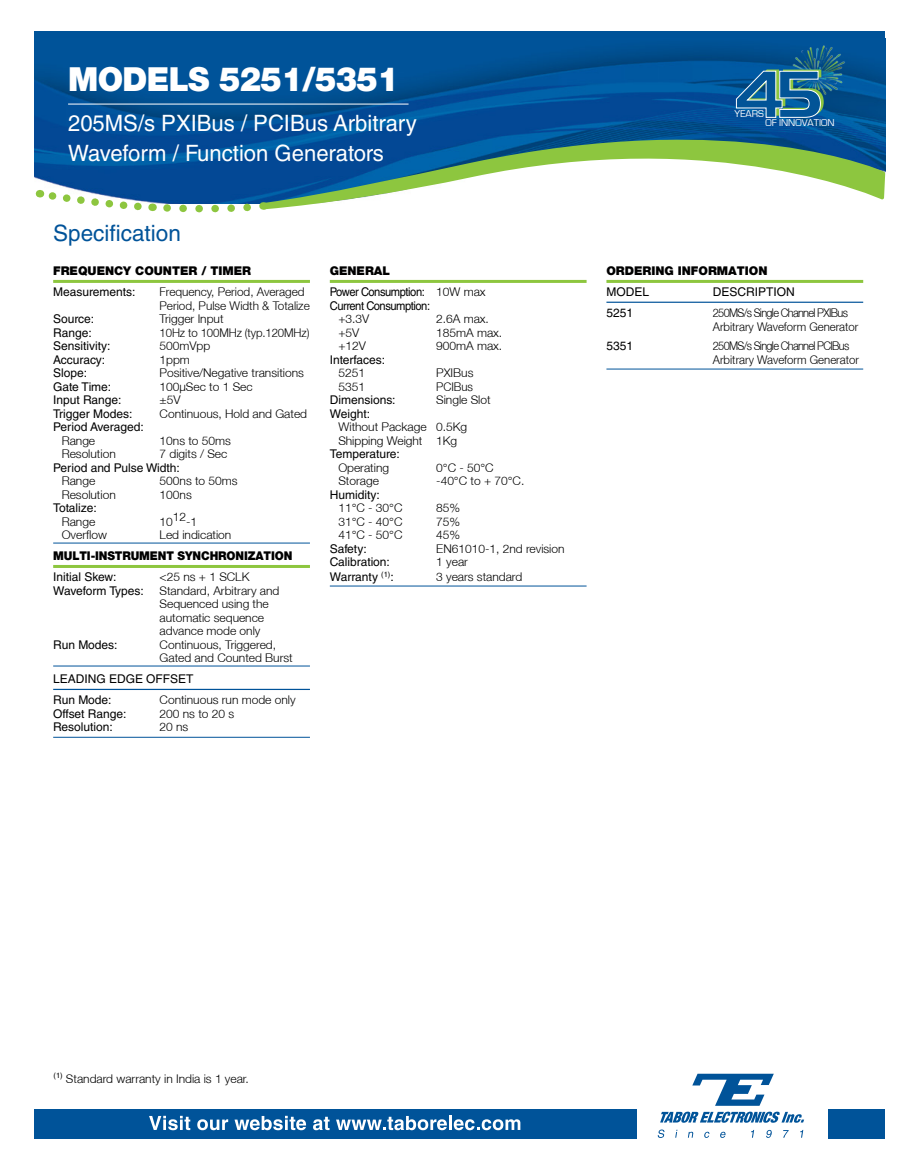
<style>
.page{position:relative;width:915px;height:1170px;background:#fff}
.page>*{position:absolute;margin:0;border:0;box-sizing:border-box;transform-origin:0 0}
.t1{font:900 33px "Helvetica Neue LT";letter-spacing:-.02em;color:#fff}
.t2{font:22.5px/30px "Helvetica LT Std";color:#fff}
.t3{font:22.5px "Helvetica LT Std";color:#005399}
.t4{font:300 12px/13.5px "Helvetica Neue LT";color:#000}
.t5{font:12px/21px "Helvetica LT Std";color:#000}
.t6{font:300 12px/13.5px "Helvetica Neue LT";color:#000;scale:.91 1}
.t7{font:900 12px "Helvetica Neue LT";color:#000}
.t8{font:12px/13.5px "Helvetica LT Std";letter-spacing:-.04em;color:#000;scale:.93 1}
.t9{font:900 12px "Helvetica Neue LT";color:#000;scale:.95 1}
.t10{font:300 12px "Helvetica Neue LT";color:#000;scale:.95 1}
.t11{font:10.2px "Eurostile";color:#fff}
.s1{font-family:"Helvetica Neue LT";font-weight:300}
</style>
<div class="page">
<div style="left:35px;top:31px;width:849px;height:64px;background:#005399"></div>
<img style="left:35px;top:48px;width:849px;height:156px">
<svg style="left:259px;top:77px;width:627px;height:133px"></svg>
<svg style="left:152px;top:199px;width:103px;height:14px"></svg>
<svg style="left:38px;top:186px;width:108px;height:25px"></svg>
<svg style="left:657px;top:1129px;width:7px;height:8px"></svg>
<svg style="left:675px;top:1129px;width:2px;height:8px"></svg>
<svg style="left:688px;top:1131px;width:5px;height:6px"></svg>
<svg style="left:704px;top:1131px;width:5px;height:6px"></svg>
<svg style="left:720px;top:1131px;width:5px;height:6px"></svg>
<svg style="left:766px;top:1129px;width:5px;height:8px"></svg>
<svg style="left:783px;top:1130px;width:5px;height:7px"></svg>
<svg style="left:800px;top:1129px;width:3px;height:8px"></svg>
<svg style="left:692px;top:1073px;width:81px;height:32px"></svg>
<svg style="left:660px;top:1111px;width:143px;height:11px"></svg>
<div style="left:828px;top:1108px;width:56px;height:30px;background:#005399"></div>
<div style="left:34px;top:1108px;width:601px;height:30px;background:#005399"></div>
<svg style="left:149px;top:1115px;width:41px;height:15px"></svg>
<svg style="left:197px;top:1119px;width:31px;height:11px"></svg>
<svg style="left:234px;top:1115px;width:72px;height:15px"></svg>
<svg style="left:313px;top:1116px;width:16px;height:14px"></svg>
<svg style="left:336px;top:1115px;width:184px;height:15px"></svg>
<hr style="left:68px;top:104px;width:340px;height:1px;background:#fff">
<hr style="left:53px;top:280px;width:257px;height:3px;background:#8dc63f">
<hr style="left:330px;top:280px;width:256px;height:3px;background:#8dc63f">
<hr style="left:606px;top:280px;width:256px;height:3px;background:#8dc63f">
<hr style="left:53px;top:565px;width:257px;height:3px;background:#8dc63f">
<hr style="left:53px;top:542px;width:257px;height:1px;background:#005399">
<hr style="left:53px;top:665px;width:257px;height:1px;background:#005399">
<hr style="left:53px;top:688px;width:257px;height:2px;background:#005399">
<hr style="left:53px;top:737px;width:257px;height:1px;background:#005399">
<hr style="left:330px;top:585px;width:256px;height:1px;background:#005399">
<hr style="left:606px;top:369px;width:256px;height:1px;background:#005399">
<hr style="left:606px;top:301px;width:256px;height:2px;background:#005399">
<img style="left:785px;top:45px;width:65px;height:59px">
<svg style="left:735px;top:69px;width:88px;height:49px"></svg>
<h1 class="t1" style="left:68px;top:59px;width:332px">MODELS 5251/5351</h1>
<h2 class="t2" style="left:68px;top:108px;width:350px">205MS/s PXIBus / PCIBus Arbitrary<br>Waveform / Function Generators</h2>
<h2 class="t3" style="left:53px;top:220px;width:129px">Specification</h2>
<p class="t7" style="left:53px;top:264px;width:199px">FREQUENCY COUNTER / TIMER</p>
<p class="t5" style="left:53px;top:281px;width:84px">Measurements:</p>
<p class="t4" style="left:159px;top:285px;width:152px">Frequency, Period, Averaged<br>Period, Pulse Width &amp; Totalize</p>
<p class="t5" style="left:53px;top:308px;width:42px">Source:</p>
<p class="t4" style="left:159px;top:312px;width:65px">Trigger Input</p>
<p class="t5" style="left:53px;top:322px;width:40px">Range:</p>
<p class="t10" style="left:159px;top:325px;width:159px">10Hz to 100MHz (typ.120MHz)</p>
<p class="t5" style="left:53px;top:335px;width:59px">Sensitivity:</p>
<p class="t4" style="left:159px;top:339px;width:52px">500mVpp</p>
<p class="t5" style="left:53px;top:349px;width:54px">Accuracy:</p>
<p class="t4" style="left:159px;top:352px;width:32px">1ppm</p>
<p class="t5" style="left:53px;top:362px;width:35px">Slope:</p>
<p class="t4" style="left:159px;top:366px;width:146px">Positive/Negative transitions</p>
<p class="t5" style="left:53px;top:376px;width:60px">Gate Time:</p>
<p class="t4" style="left:159px;top:379px;width:95px">100µSec to 1 Sec</p>
<p class="t5" style="left:53px;top:389px;width:70px">Input Range:</p>
<p class="t4" style="left:159px;top:393px;width:22px">±5V</p>
<p class="t5" style="left:53px;top:403px;width:81px">Trigger Modes:</p>
<p class="t4" style="left:159px;top:406px;width:149px">Continuous, Hold and Gated</p>
<p class="t5" style="left:53px;top:416px;width:92px">Period Averaged:</p>
<p class="t4" style="left:62px;top:433px;width:35px">Range</p>
<p class="t4" style="left:159px;top:433px;width:73px">10ns to 50ms</p>
<p class="t4" style="left:62px;top:447px;width:56px">Resolution</p>
<p class="t4" style="left:159px;top:447px;width:69px">7 digits / Sec</p>
<p class="t5" style="left:53px;top:457px;width:128px">Period and Pulse Width:</p>
<p class="t4" style="left:62px;top:474px;width:35px">Range</p>
<p class="t4" style="left:159px;top:474px;width:79px">500ns to 50ms</p>
<p class="t4" style="left:62px;top:487px;width:56px">Resolution</p>
<p class="t4" style="left:159px;top:487px;width:34px">100ns</p>
<p class="t5" style="left:53px;top:497px;width:45px">Totalize:</p>
<p class="t4" style="left:62px;top:514px;width:35px">Range</p>
<p class="t4" style="left:159px;top:514px;width:39px">1012-1</p>
<p class="t4" style="left:62px;top:528px;width:47px">Overflow</p>
<p class="t4" style="left:159px;top:528px;width:73px">Led indication</p>
<p class="t9" style="left:53px;top:549px;width:253px">MULTI-INSTRUMENT SYNCHRONIZATION</p>
<p class="t5" style="left:53px;top:566px;width:65px">Initial Skew:</p>
<p class="t4" style="left:159px;top:570px;width:91px">&lt;25 ns + 1 SCLK</p>
<p class="t5" style="left:53px;top:580px;width:92px">Waveform Types:</p>
<p class="t4" style="left:159px;top:583px;width:121px">Standard, Arbitrary and<br>Sequenced using the automatic sequence advance mode only</p>
<p class="t5" style="left:53px;top:634px;width:66px">Run Modes:</p>
<p class="t4" style="left:159px;top:637px;width:135px">Continuous, Triggered,<br>Gated and Counted Burst</p>
<p class="t5" style="left:53px;top:668px;width:142px">LEADING EDGE OFFSET<br>Run Mode:</p>
<p class="t4" style="left:159px;top:693px;width:137px">Continuous run mode only</p>
<p class="t5" style="left:53px;top:703px;width:75px">Offset Range:</p>
<p class="t4" style="left:159px;top:706px;width:76px">200 ns to 20 s</p>
<p class="t5" style="left:53px;top:716px;width:61px">Resolution:</p>
<p class="t4" style="left:159px;top:720px;width:30px">20 ns</p>
<p class="t7" style="left:330px;top:264px;width:62px">GENERAL</p>
<p class="t8" style="left:330px;top:285px;width:169px">Power Consumption: <span class="s1">10W max<br></span>Current Consumption:</p>
<p class="t4" style="left:338px;top:312px;width:32px">+3.3V</p>
<p class="t4" style="left:436px;top:312px;width:54px">2.6A max.</p>
<p class="t4" style="left:338px;top:325px;width:22px">+5V</p>
<p class="t4" style="left:436px;top:325px;width:68px">185mA max.</p>
<p class="t4" style="left:338px;top:339px;width:29px">+12V</p>
<p class="t4" style="left:436px;top:339px;width:68px">900mA max.</p>
<p class="t5" style="left:330px;top:349px;width:57px">Interfaces:</p>
<p class="t4" style="left:338px;top:366px;width:28px">5251</p>
<p class="t4" style="left:436px;top:366px;width:39px">PXIBus</p>
<p class="t4" style="left:338px;top:379px;width:28px">5351</p>
<p class="t10" style="left:436px;top:379px;width:40px">PCIBus</p>
<p class="t5" style="left:330px;top:389px;width:67px">Dimensions:</p>
<p class="t4" style="left:436px;top:393px;width:56px">Single Slot</p>
<p class="t5" style="left:330px;top:403px;width:42px">Weight:</p>
<p class="t4" style="left:338px;top:420px;width:130px">Without Package 0.5Kg<br>Shipping Weight 1Kg</p>
<p class="t5" style="left:330px;top:443px;width:71px">Temperature:</p>
<p class="t4" style="left:338px;top:460px;width:52px">Operating</p>
<p class="t4" style="left:436px;top:460px;width:59px">0°C - 50°C</p>
<p class="t4" style="left:338px;top:474px;width:42px">Storage</p>
<p class="t4" style="left:436px;top:474px;width:90px">-40°C to + 70°C.</p>
<p class="t5" style="left:330px;top:484px;width:52px">Humidity:</p>
<p class="t4" style="left:338px;top:501px;width:66px">11°C - 30°C</p>
<p class="t4" style="left:436px;top:501px;width:25px">85%</p>
<p class="t4" style="left:338px;top:514px;width:66px">31°C - 40°C</p>
<p class="t4" style="left:436px;top:514px;width:25px">75%</p>
<p class="t4" style="left:338px;top:528px;width:66px">41°C - 50°C</p>
<p class="t4" style="left:436px;top:528px;width:25px">45%</p>
<p class="t5" style="left:330px;top:538px;width:38px">Safety:</p>
<p class="t4" style="left:436px;top:541px;width:130px">EN61010-1, 2nd revision</p>
<p class="t5" style="left:330px;top:551px;width:61px">Calibration:</p>
<p class="t4" style="left:436px;top:555px;width:33px">1 year</p>
<p class="t5" style="left:330px;top:566px;width:65px">Warranty <sup>(1)</sup>:</p>
<p class="t4" style="left:436px;top:570px;width:88px">3 years standard</p>
<p class="t11" style="left:734px;top:108px;width:31px">YEARS</p>
<p class="t11" style="left:765px;top:118px;width:71px">OF INNOVATION</p>
<p class="t7" style="left:606px;top:264px;width:162px">ORDERING INFORMATION</p>
<p class="t5" style="left:606px;top:281px;width:44px">MODEL</p>
<p class="t5" style="left:712px;top:281px;width:83px">DESCRIPTION</p>
<p class="t5" style="left:606px;top:302px;width:28px">5251</p>
<p class="t6" style="left:712px;top:306px;width:161px">250MS/s Single Channel PXIBus<br>Arbitrary Waveform Generator</p>
<p class="t5" style="left:606px;top:335px;width:28px">5351</p>
<p class="t6" style="left:712px;top:339px;width:162px">250MS/s Single Channel PCIBus<br>Arbitrary Waveform Generator</p>
<p class="t4" style="left:54px;top:1071px;width:197px"><sup>(1)</sup> Standard warranty in India is 1 year.</p>
</div>
